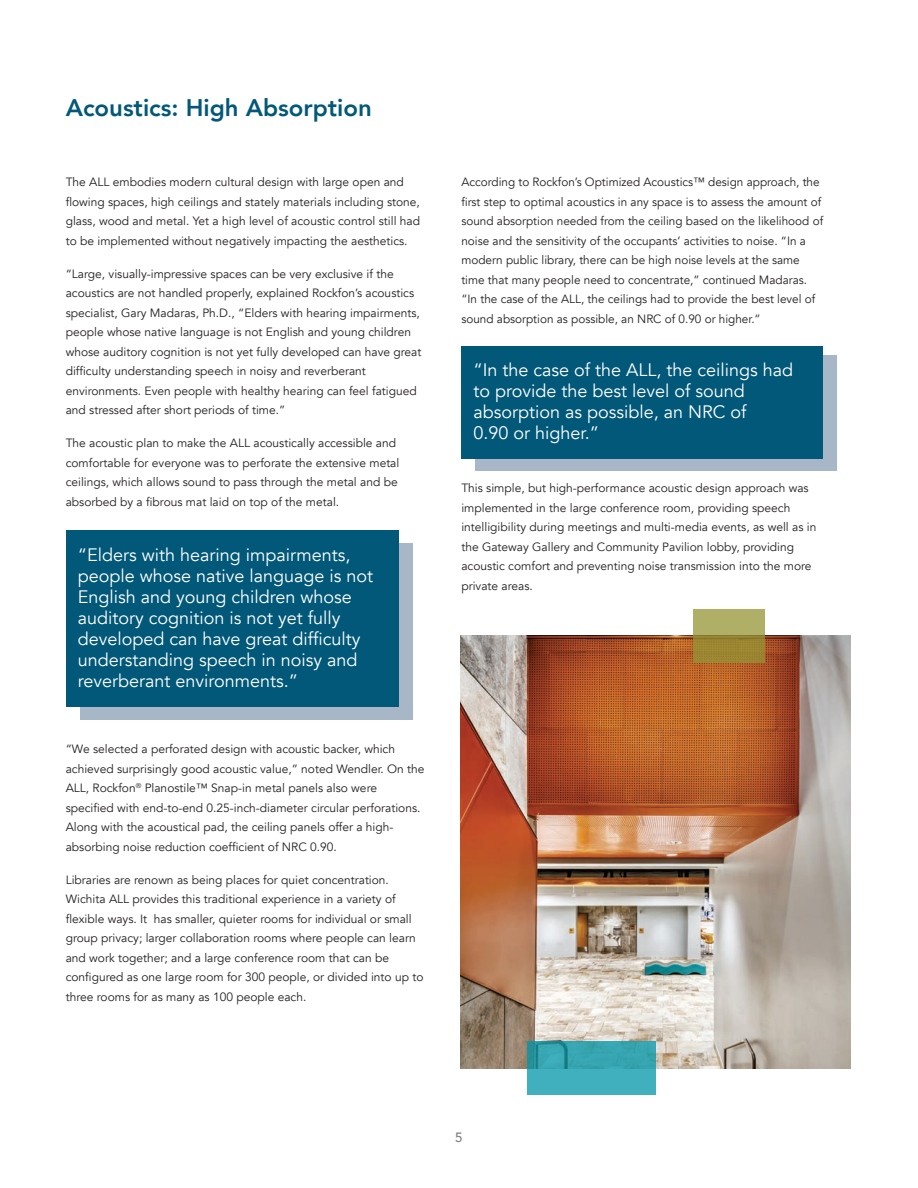
<style>
.page{position:relative;width:918px;height:1188px;background:#fff}
.page>*{position:absolute;margin:0;border:0;box-sizing:border-box;transform-origin:0 0}
.t1{font:800 24px "Avenir";color:#015878}
.t2{font:18px/21px "Avenir";color:#fff}
.t3{font:500 13.5px "Avenir";color:#828083}
.t4{font:12px/19.5px "Avenir";color:#231f20}
</style>
<div class="page">
<div style="left:81px;top:544px;width:332px;height:176px;background:#a8b7c7"></div>
<div style="left:66px;top:531px;width:332px;height:176px;background:#015878"></div>
<div style="left:475px;top:355px;width:362px;height:116px;background:#a8b7c7"></div>
<div style="left:461px;top:346px;width:362px;height:113px;background:#015878"></div>
<img style="left:460px;top:636px;width:391px;height:433px">
<svg style="left:693px;top:609px;width:71px;height:54px"></svg>
<svg style="left:527px;top:1041px;width:129px;height:54px;fill:#3dacba"></svg>
<h1 class="t1" style="left:66px;top:89px;width:308px">Acoustics: High Absorption</h1>
<p class="t4" style="left:66px;top:172px;width:356px">The ALL embodies modern cultural design with large open and flowing spaces, high ceilings and stately materials including stone, glass, wood and metal. Yet a high level of acoustic control still had to be implemented without negatively impacting the aesthetics.</p>
<p class="t4" style="left:66px;top:264px;width:357px">“Large, visually-impressive spaces can be very exclusive if the acoustics are not handled properly, explained Rockfon’s acoustics specialist, Gary Madaras, Ph.D., “Elders with hearing impairments, people whose native language is not English and young children whose auditory cognition is not yet fully developed can have great difficulty understanding speech in noisy and reverberant environments. Even people with healthy hearing can feel fatigued and stressed after short periods of time.”</p>
<p class="t4" style="left:66px;top:433px;width:335px">The acoustic plan to make the ALL acoustically accessible and comfortable for everyone was to perforate the extensive metal ceilings, which allows sound to pass through the metal and be absorbed by a fibrous mat laid on top of the metal.</p>
<p class="t2" style="left:78px;top:544px;width:297px">“Elders with hearing impairments, people whose native language is not English and young children whose auditory cognition is not yet fully developed can have great difficulty understanding speech in noisy and reverberant environments.”</p>
<p class="t4" style="left:66px;top:739px;width:360px">“We selected a perforated design with acoustic backer, which achieved surprisingly good acoustic value,” noted Wendler. On the ALL, Rockfon<sup>®</sup> Planostile™ Snap-in metal panels also were specified with end-to-end 0.25-inch-diameter circular perforations.<br>Along with the acoustical pad, the ceiling panels offer a high&shy;absorbing noise reduction coefficient of NRC 0.90.</p>
<p class="t4" style="left:66px;top:870px;width:359px">Libraries are renown as being places for quiet concentration.<br>Wichita ALL provides this traditional experience in a variety of flexible ways. It has smaller, quieter rooms for individual or small group privacy; larger collaboration rooms where people can learn and work together; and a large conference room that can be configured as one large room for 300 people, or divided into up to three rooms for as many as 100 people each.</p>
<p class="t4" style="left:461px;top:172px;width:363px">According to Rockfon’s Optimized Acoustics™ design approach, the first step to optimal acoustics in any space is to assess the amount of sound absorption needed from the ceiling based on the likelihood of noise and the sensitivity of the occupants’ activities to noise. “In a modern public library, there can be high noise levels at the same time that many people need to concentrate,” continued Madaras. “In the case of the ALL, the ceilings had to provide the best level of sound absorption as possible, an NRC of 0.90 or higher.”</p>
<h2 class="t2" style="left:473px;top:360px;width:321px">“In the case of the ALL, the ceilings had to provide the best level of sound absorption as possible, an NRC of<br>0.90 or higher.”</h2>
<p class="t4" style="left:461px;top:478px;width:357px">This simple, but high-performance acoustic design approach was implemented in the large conference room, providing speech intelligibility during meetings and multi-media events, as well as in the Gateway Gallery and Community Pavilion lobby, providing acoustic comfort and preventing noise transmission into the more private areas.</p>
<p class="t3" style="left:455px;top:1125px;width:9px">5</p>
</div>
